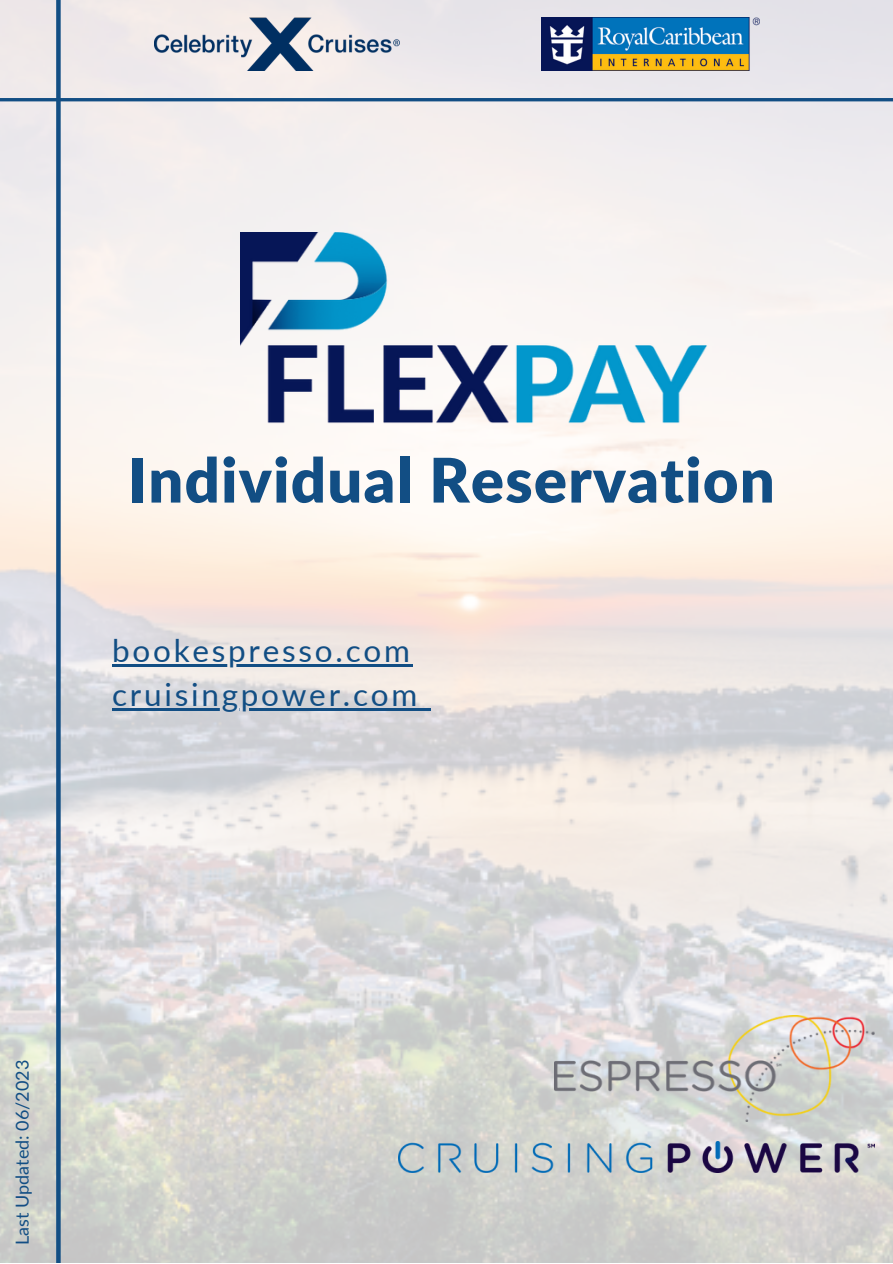
<style>
.page{position:relative;width:893px;height:1264px;background:#fff}
.page>*{position:absolute;margin:0;border:0;box-sizing:border-box;transform-origin:0 0}
.t1{font:900 61.5px "Lato";letter-spacing:.02em;color:#124e84}
.t2{font:31.5px "Lato";letter-spacing:.085em;color:#124e84}
.t3{font:18px "Lato";color:#124e84}
</style>
<div class="page">
<img style="left:0;top:0;width:892px;height:1262px">
<div style="left:56px;top:0;width:5px;height:1262px;background:#124e84"></div>
<img style="left:555px;top:1015px;width:319px;height:106px">
<img style="left:398px;top:1141px;width:476px;height:31px">
<hr style="left:0;top:98px;width:892px;height:3px;background:#124e84">
<img style="left:541px;top:18px;width:218px;height:52px">
<img style="left:155px;top:18px;width:245px;height:52px">
<img style="left:240px;top:232px;width:468px;height:191px">
<hr style="left:112px;top:664px;width:300px;height:2px;background:#124e84">
<hr style="left:112px;top:708px;width:308px;height:2px;background:#124e84">
<svg style="left:420px;top:708px;width:11px;height:2px"></svg>
<p class="t1" style="left:128px;top:442px;width:648px">Individual Reservation</p>
<p class="t2" style="left:112px;top:630px;width:299px">bookespresso.com</p>
<p class="t2" style="left:112px;top:674px;width:306px">cruisingpower.com</p>
<p class="t3" style="left:11px;top:1244px;width:187px;rotate:-90deg">Last Updated: 06/2023</p>
</div>
